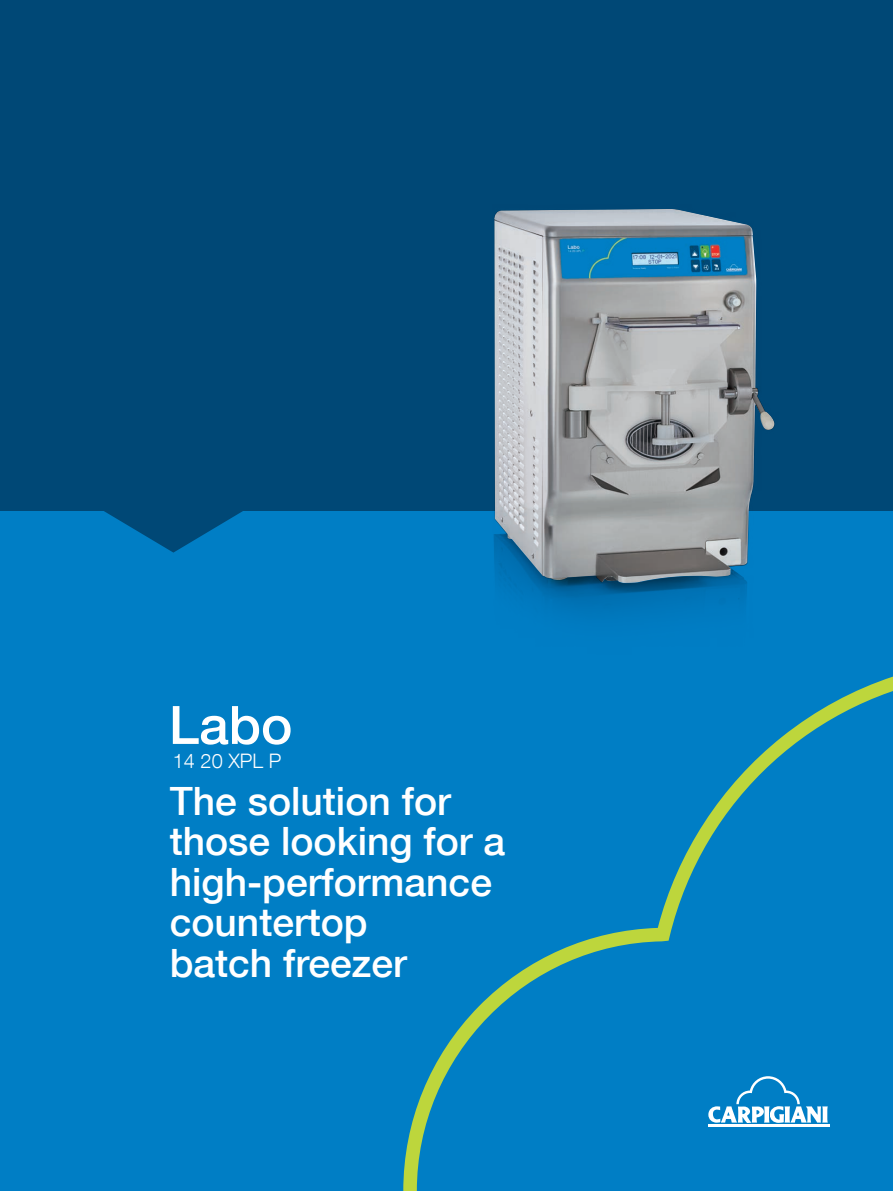
<style>
.page{position:relative;width:893px;height:1191px;background:#007ec5}
.page>*{position:absolute;margin:0;border:0;box-sizing:border-box;transform-origin:0 0}
.t1{font:500 52.95px "Helvetica Neue LT Com";color:#fff}
.t2{font:500 39px/40.5px "Helvetica Neue LT Com";color:#fff}
.t3{font:300 19.95px "Helvetica Neue LT Com";color:#fff}
</style>
<div class="page">
<div style="left:0;top:0;width:893px;height:510px;background:#004876"></div>
<svg style="left:103px;top:510px;width:141px;height:42px"></svg>
<svg style="left:403px;top:676px;width:490px;height:515px"></svg>
<img style="left:460px;top:510px;width:328px;height:178px">
<img style="left:494px;top:209px;width:281px;height:374px">
<h1 class="t1" style="left:169px;top:693px;width:125px">Labo</h1>
<p class="t3" style="left:173px;top:748px;width:110px">14 20 XPL P</p>
<p class="t2" style="left:170px;top:780px;width:337px">The solution for those looking for a high-performance countertop<br>batch freezer</p>
</div>
